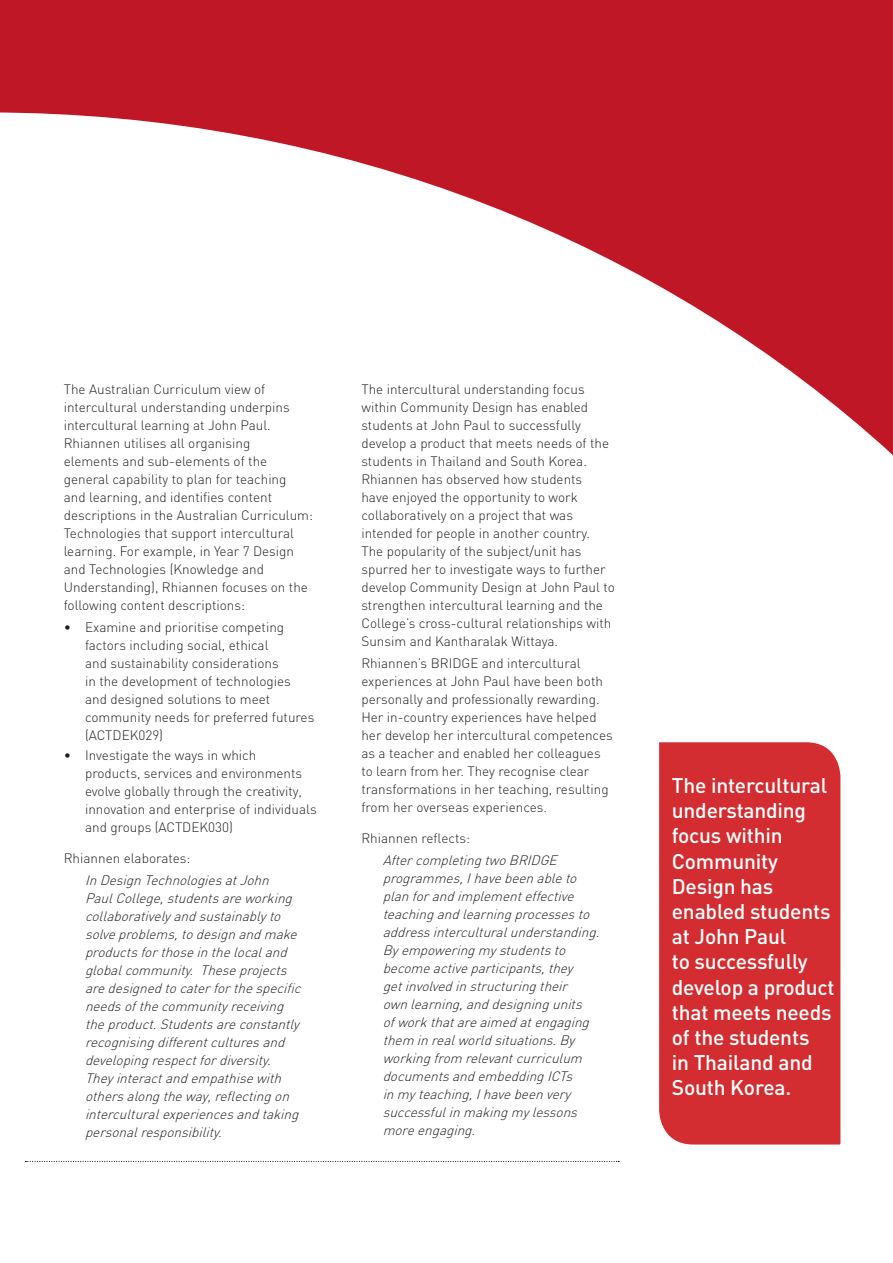
<style>
.page{position:relative;width:893px;height:1263px;background:#fff}
.page>*{position:absolute;margin:0;border:0;box-sizing:border-box;transform-origin:0 0}
.t1{font:500 21px/25.2px "DIN";letter-spacing:-.01em;color:#fff}
.A4_flyer_dot_points{font:300 13.5px/18px "DIN";color:#231f20}
.A4_flyer_dot_points-2{font:italic 300 13.5px/18px "DIN";color:#231f20}
</style>
<div class="page">
<svg style="left:0;top:0;width:893px;height:456px"></svg>
<svg style="left:25px;top:1161px;width:594px;height:1px"></svg>
<div style="left:659px;top:742px;width:182px;height:403px;background:#d32d31"></div>
<p class="A4_flyer_dot_points" style="left:64px;top:380px;width:251px">The Australian Curriculum view of intercultural understanding underpins intercultural learning at John Paul.<br>Rhiannen utilises all organising<br>elements and sub-elements of the general capability to plan for teaching<br>and learning, and identifies content descriptions in the Australian Curriculum:<br>Technologies that support intercultural learning. For example, in Year 7 Design and Technologies (Knowledge and Understanding), Rhiannen focuses on the following content descriptions:</p>
<p class="A4_flyer_dot_points" style="left:85px;top:618px;width:231px;text-indent:-21px">• Examine and prioritise competing factors including social, ethical<br>and sustainability considerations<br>in the development of technologies and designed solutions to meet community needs for preferred futures (ACTDEK029)</p>
<p class="A4_flyer_dot_points" style="left:85px;top:746px;width:233px;text-indent:-21px">• Investigate the ways in which<br>products, services and environments evolve globally through the creativity, innovation and enterprise of individuals and groups (ACTDEK030)</p>
<p class="A4_flyer_dot_points" style="left:64px;top:849px;width:128px">Rhiannen elaborates:</p>
<p class="A4_flyer_dot_points-2" style="left:85px;top:871px;width:221px">InDesignTechnologiesatJohn PaulCollege,studentsareworking collaborativelyandsustainablyto solveproblems,todesignandmake productsforthoseinthelocaland globalcommunity. Theseprojects aredesignedtocaterforthespecific needsofthecommunityreceiving theproduct.Studentsareconstantly recognisingdifferentculturesand developingrespectfordiversity.<br>Theyinteractandempathisewith othersalongtheway,reflectingon interculturalexperiencesandtaking personalresponsibility.</p>
<p class="A4_flyer_dot_points" style="left:361px;top:380px;width:255px">The intercultural understanding focus within Community Design has enabled students at John Paul to successfully develop a product that meets needs of the students in Thailand and South Korea.<br>Rhiannen has observed how students<br>have enjoyed the opportunity to work collaboratively on a project that was intended for people in another country.<br>The popularity of the subject/unit has spurred her to investigate ways to further develop Community Design at John Paul to strengthen intercultural learning and the College’s cross-cultural relationships with Sunsim and Kantharalak Wittaya.</p>
<p class="A4_flyer_dot_points" style="left:361px;top:654px;width:253px">Rhiannen’s BRIDGE and intercultural experiences at John Paul have been both personally and professionally rewarding.<br>Her in-country experiences have helped her develop her intercultural competences as a teacher and enabled her colleagues to learn from her. They recognise clear transformations in her teaching, resulting from her overseas experiences.</p>
<p class="A4_flyer_dot_points" style="left:361px;top:828px;width:110px">Rhiannen reflects:</p>
<p class="A4_flyer_dot_points-2" style="left:383px;top:851px;width:222px">AftercompletingtwoBRIDGE programmes,Ihavebeenableto planforandimplementeffective teachingandlearningprocessesto addressinterculturalunderstanding.<br>Byempoweringmystudentsto becomeactiveparticipants,they getinvolvedinstructuringtheir ownlearning,anddesigningunits ofworkthatareaimedatengaging them inrealworldsituations.By workingfrom relevantcurriculum documentsandembeddingICTs inmyteaching,Ihavebeenvery successfulinmakingmylessons moreengaging.</p>
<h1 class="t1" style="left:672px;top:772px;width:164px">The intercultural understanding focus within<br>Community<br>Design has enabled students at John Paul<br>to successfully develop a product that meets needs of the students<br>in Thailand and<br>South Korea.</h1>
</div>
